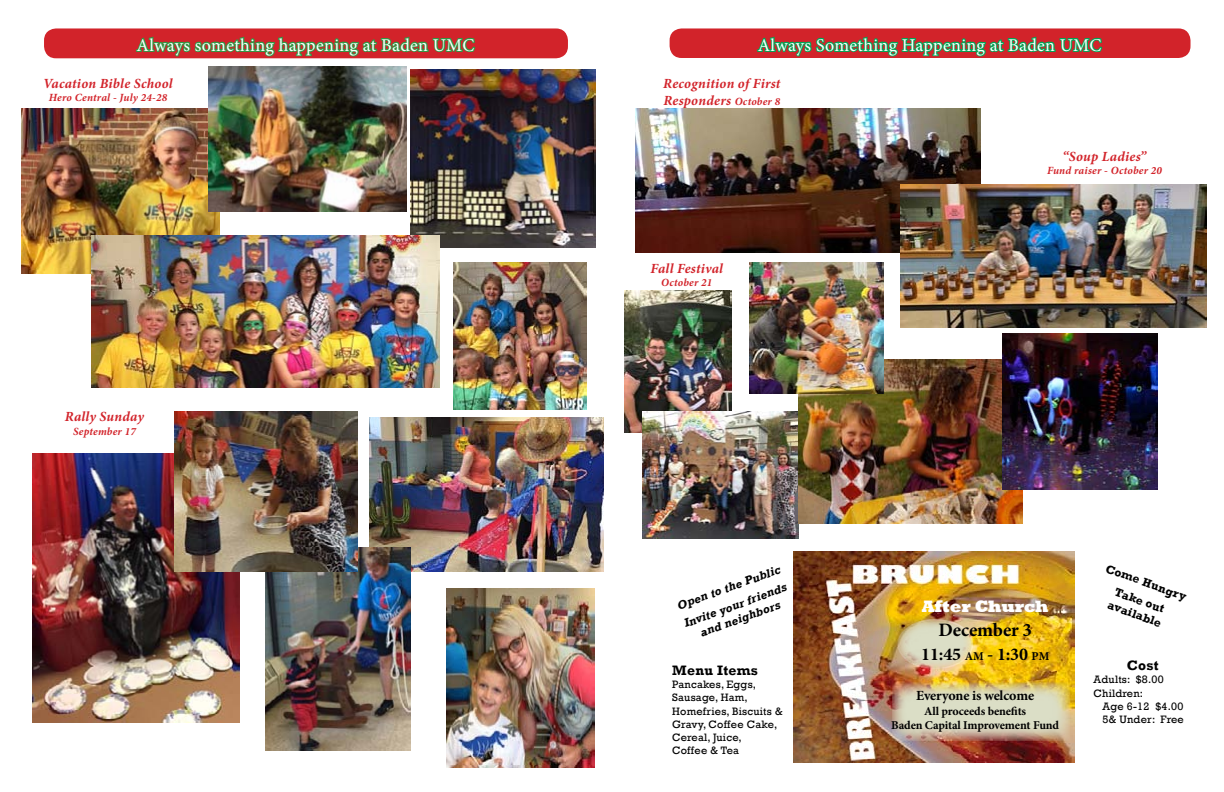
<style>
.page{position:relative;width:1224px;height:792px;background:#fff}
.page>*{position:absolute;margin:0;border:0;box-sizing:border-box;transform-origin:0 0}
.t1{font:700 19px "Minion Pro";letter-spacing:-.005em;color:#000}
.t2{font:18px "Minion Pro";letter-spacing:.02em;color:#fff}
.t3{font:700 18px "Minion Pro";color:#000}
.t4{font:800 17px "Rockwell";letter-spacing:-.01em;color:#fff}
.t5{font:italic 700 14px/16.8px "Minion Pro";letter-spacing:.015em;color:#d2232a}
.t6{font:700 14px "Minion Pro";letter-spacing:-.01em;color:#000}
.t7{font:700 14px "Rockwell";letter-spacing:.02em;color:#000}
.t8{font:700 12px/14.4px "Minion Pro";letter-spacing:-.01em;color:#000;text-align:center}
.t9{font:italic 700 12px/18.9px "Rockwell";color:#000}
.t10{font:700 12px/18.9px "Rockwell";color:#000;text-align:center}
.t11{font:11px/13.2px "Rockwell";letter-spacing:.02em;color:#000}
.t12{font:italic 700 11px "Minion Pro";letter-spacing:.02em;color:#d2232a}
.s1{font-size:11px}
.s2{font-size:12px}
</style>
<div class="page">
<div style="left:44px;top:28px;width:524px;height:30px;background:#d2232a;border-radius:12px"></div>
<svg style="left:135px;top:28px;width:342px;height:31px"></svg>
<div style="left:670px;top:28px;width:521px;height:30px;background:#d2232a;border-radius:12px"></div>
<svg style="left:756px;top:28px;width:348px;height:29px"></svg>
<img style="left:793px;top:552px;width:282px;height:211px">
<svg style="left:898px;top:620px;width:75px;height:49px;background:#dad6bb"></svg>
<div style="left:897px;top:619px;width:76px;height:51px;border:2px solid #fff;border-radius:50%"></div>
<img style="left:892px;top:683px;width:178px;height:58px">
<img style="left:636px;top:108px;width:344px;height:145px">
<img style="left:901px;top:184px;width:306px;height:144px">
<img style="left:625px;top:290px;width:107px;height:143px">
<img style="left:643px;top:411px;width:155px;height:128px">
<img style="left:369px;top:418px;width:234px;height:153px">
<img style="left:32px;top:454px;width:207px;height:269px">
<img style="left:446px;top:588px;width:148px;height:179px">
<img style="left:266px;top:548px;width:144px;height:202px">
<img style="left:175px;top:412px;width:182px;height:159px">
<img style="left:22px;top:108px;width:198px;height:166px">
<img style="left:410px;top:70px;width:186px;height:178px">
<img style="left:92px;top:235px;width:348px;height:153px">
<img style="left:453px;top:262px;width:134px;height:147px">
<img style="left:209px;top:67px;width:197px;height:145px">
<img style="left:798px;top:360px;width:224px;height:163px">
<img style="left:749px;top:262px;width:134px;height:132px">
<img style="left:1003px;top:333px;width:154px;height:157px">
<h2 class="t2" style="left:137px;top:33px;width:339px">Always something happening at Baden UMC</h2>
<h2 class="t2" style="left:758px;top:33px;width:345px">Always Something Happening at Baden UMC</h2>
<p class="t5" style="left:43px;top:75px;width:131px">Vacation Bible School</p>
<p class="t12" style="left:49px;top:90px;width:120px">Hero Central - July 24-28</p>
<p class="t5" style="left:65px;top:408px;width:81px">Rally Sunday</p>
<p class="t12" style="left:73px;top:423px;width:64px">September 17</p>
<p class="t5" style="left:663px;top:75px;width:119px">Recognition of First<br>Responders <span class="s1">October 8</span></p>
<p class="t5" style="left:651px;top:260px;width:74px">Fall Festival</p>
<p class="t12" style="left:661px;top:275px;width:53px">October 21</p>
<p class="t5" style="left:1062px;top:148px;width:86px">“Soup Ladies”</p>
<p class="t12" style="left:1047px;top:163px;width:116px">Fund raiser - October 20</p>
<p class="t9" style="left:674px;top:597px;width:111px;rotate:-20deg">Open to the Public<br>Invite your friends</p>
<p class="t9" style="left:697px;top:625px;width:86px;rotate:-20deg">and neighbors</p>
<p class="t7" style="left:672px;top:662px;width:87px">Menu Items</p>
<p class="t11" style="left:672px;top:678px;width:112px">Pancakes, Eggs,<br>Sausage, Ham,<br>Homefries, Biscuits &amp;<br>Gravy, Coffee Cake,<br>Cereal, Juice,<br>Coffee &amp; Tea</p>
<h3 class="t4" style="left:922px;top:596px;width:128px">After Church</h3>
<h1 class="t1" style="left:939px;top:617px;width:95px">December 3</h1>
<h2 class="t3" style="left:921px;top:642px;width:130px">11:45 <span class="s2">AM</span> - 1:30 <span class="s2">PM</span></h2>
<p class="t6" style="left:916px;top:686px;width:119px">Everyone is welcome</p>
<p class="t8" style="left:891px;top:704px;width:169px">All proceeds benefits<br>Baden Capital Improvement Fund</p>
<p class="t10" style="left:1109px;top:559px;width:87px;rotate:20deg">Come Hungry<br>Take out</p>
<p class="t10" style="left:1112px;top:595px;width:58px;rotate:20deg">available</p>
<p class="t7" style="left:1127px;top:657px;width:33px">Cost</p>
<p class="t11" style="left:1094px;top:673px;width:72px">Adults: $8.00<br>Children:</p>
<p class="t11" style="left:1103px;top:700px;width:83px">Age 6-12 $4.00<br>5&amp; Under: Free</p>
</div>
